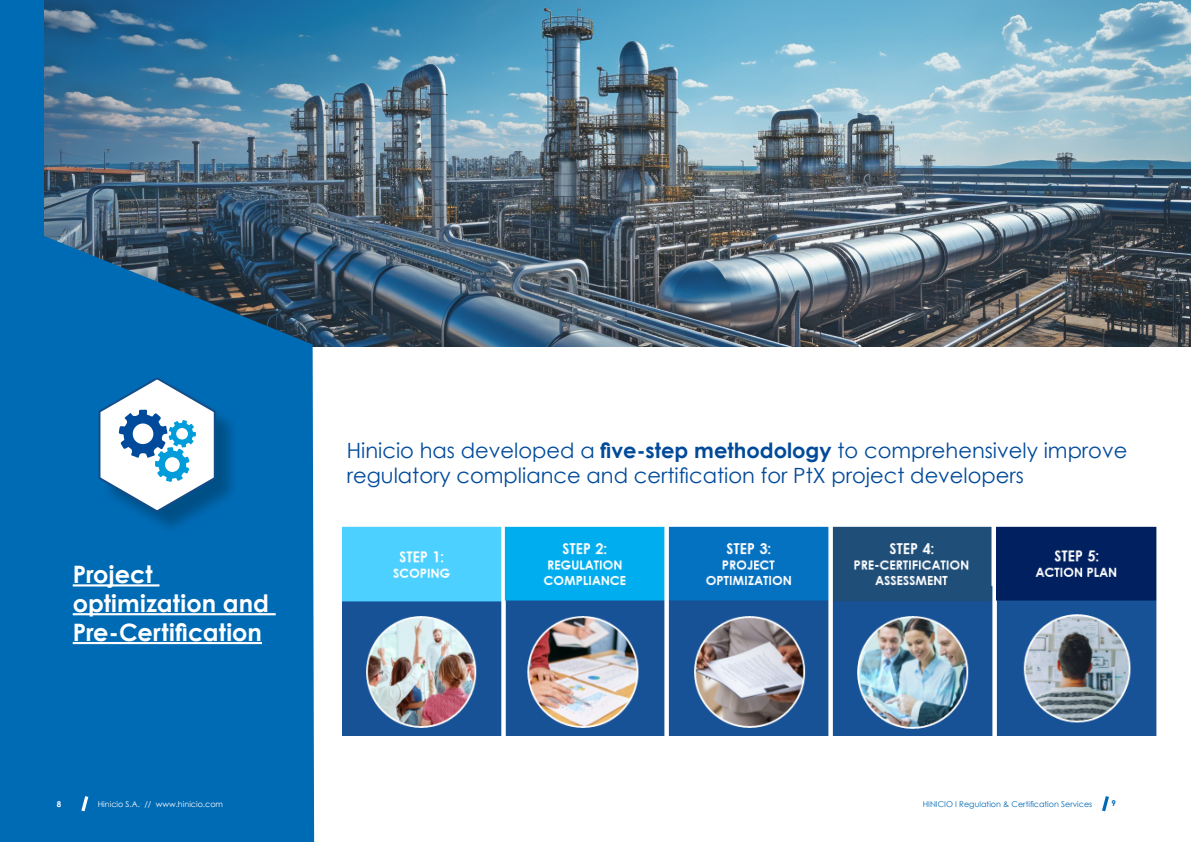
<style>
.page{position:relative;width:1191px;height:842px;background:#fff}
.page>*{position:absolute;margin:0;border:0;box-sizing:border-box;transform-origin:0 0}
.t1{font:700 24px/28.8px "Century Gothic";color:#fff}
.t2{font:21px/25.2px "Century Gothic";color:#004a9a}
.t3{font:8px "Century Gothic";color:#0068b4}
.t4{font:8px "Century Gothic";color:#fff}
.t5{font:700 8px "Century Gothic";color:#fff}
.t6{font:700 8px "Century Gothic";color:#0068b4}
.s1{font-weight:700}
</style>
<div class="page">
<img style="left:43px;top:0;width:1148px;height:347px">
<svg style="left:0;top:218px;width:314px;height:624px;background:#0766a9"></svg>
<img style="left:342px;top:526px;width:815px;height:210px">
<svg style="left:1102px;top:796px;width:7px;height:15px"></svg>
<svg style="left:81px;top:796px;width:7px;height:15px"></svg>
<hr style="left:73px;top:584px;width:86px;height:2px;background:#fff">
<hr style="left:73px;top:613px;width:203px;height:2px;background:#fff">
<hr style="left:73px;top:642px;width:189px;height:2px;background:#fff">
<div style="left:0;top:427px;width:43px;height:415px;background:#006bb5"></div>
<div style="left:0;top:0;width:43px;height:251px;background:#006bb5"></div>
<div style="left:101px;top:381px;width:138px;height:154px;background:#000;opacity:.25"></div>
<svg style="left:97px;top:376px;width:120px;height:137px"></svg>
<p class="t1" style="left:73px;top:559px;width:198px">Project optimization and<br>Pre-Certification</p>
<p class="t2" style="left:347px;top:437px;width:782px">Hinicio has developed a <span class="s1">five-step methodology</span> to comprehensively improve regulatory compliance and certification for PtX project developers</p>
<p class="t5" style="left:57px;top:798px;width:6px">8</p>
<p class="t4" style="left:98px;top:798px;width:127px">Hinicio S.A. // www.hinicio.com</p>
<p class="t3" style="left:922px;top:798px;width:171px">HINICIO I Regulation &amp; Certification Services</p>
<p class="t6" style="left:1111px;top:797px;width:6px">9</p>
</div>
